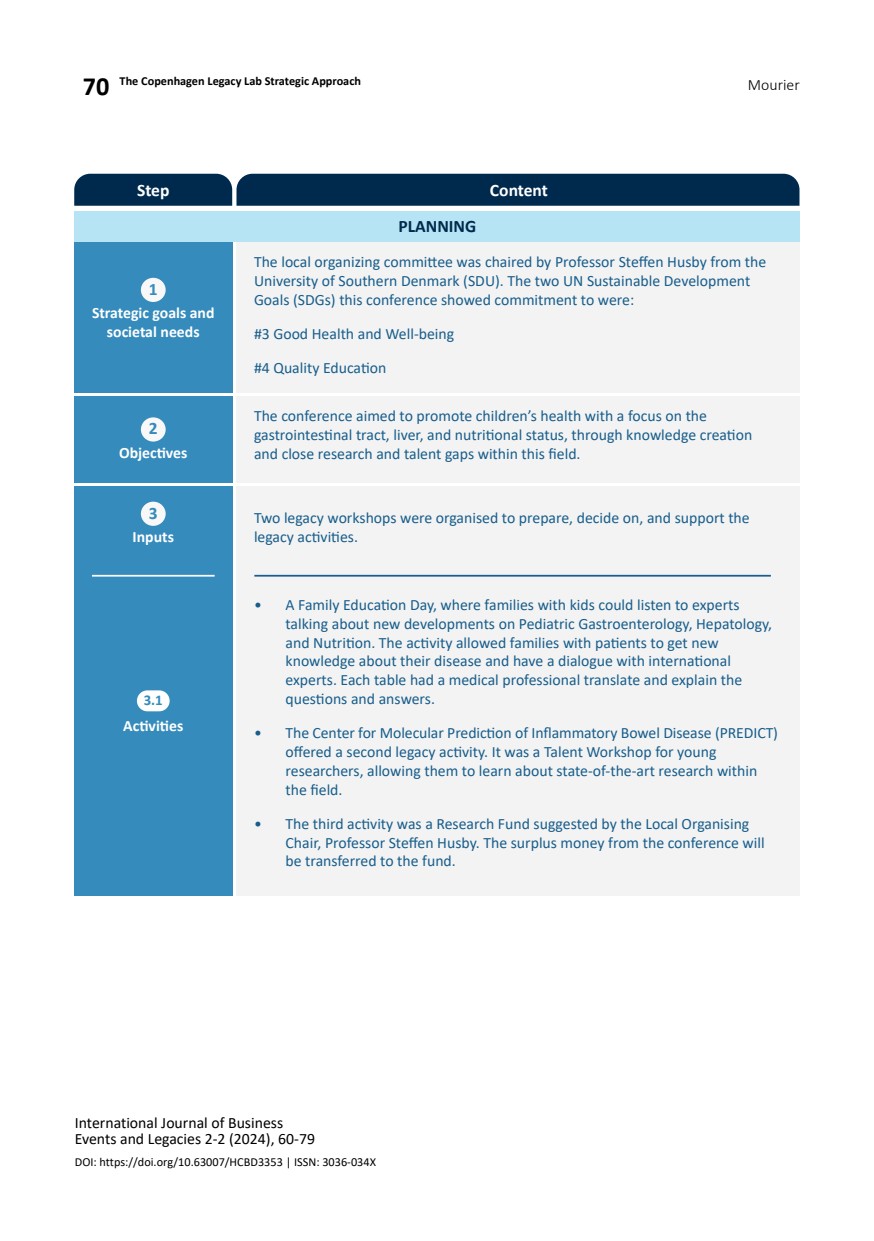
<style>
.page{position:relative;width:874px;height:1241px;background:#fff}
.page>*{position:absolute;margin:0;border:0;box-sizing:border-box;transform-origin:0 0}
.t1{font:700 17.5px "Calibri";color:#fff}
.t2{font:700 17.5px "Calibri";color:#002a4d}
.t3{font:700 17.5px "Calibri";color:#348bbc}
.t4{font:15.75px/18.9px "Calibri";color:#185d8c}
.t5{font:15.75px/15.8px "Calibri";color:#000}
.t6{font:700 15.75px/18.9px "Calibri";color:#fff;text-align:center}
.t7{font:300 15.75px "Calibri";color:#000}
.t8{font:700 14.88px "Calibri";color:#348bbc}
.t9{font:12.25px "Calibri";color:#000}
.t10{font:700 12.25px "Calibri";color:#000}
.s1{font-size:26.25px}
</style>
<div class="page">
<div style="left:74px;top:211px;width:725px;height:31px;background:#b7e4f4"></div>
<div style="left:236px;top:242px;width:563px;height:151px;background:#f2f3f2"></div>
<div style="left:236px;top:396px;width:563px;height:87px;background:#f2f3f2"></div>
<div style="left:236px;top:486px;width:563px;height:409px;background:#f2f3f2"></div>
<div style="left:74px;top:242px;width:158px;height:151px;background:#348bbc"></div>
<div style="left:74px;top:396px;width:158px;height:87px;background:#348bbc"></div>
<div style="left:74px;top:486px;width:158px;height:409px;background:#348bbc"></div>
<div style="left:141px;top:278px;width:25px;height:24px;background:#f8f8f9;border-radius:50%"></div>
<div style="left:141px;top:417px;width:25px;height:24px;background:#f8f8f9;border-radius:50%"></div>
<div style="left:141px;top:501px;width:25px;height:25px;background:#f8f8f9;border-radius:50%"></div>
<hr style="left:92px;top:574px;width:122px;height:2px;background:#fff">
<hr style="left:254px;top:574px;width:516px;height:2px;background:#185d8c">
<div style="left:74px;top:174px;width:725px;height:32px;background:#002a4d"></div>
<div style="left:137px;top:690px;width:32px;height:21px;background:#fff;border-radius:10px"></div>
<p class="t10" style="left:83px;top:75px;width:279px"><span class="s1">70</span> The Copenhagen Legacy Lab Strategic Approach</p>
<p class="t7" style="left:747px;top:78px;width:53px">Mourier</p>
<p class="t1" style="left:137px;top:182px;width:34px">Step</p>
<p class="t1" style="left:489px;top:182px;width:59px">Content</p>
<p class="t3" style="left:149px;top:282px;width:10px">1</p>
<p class="t6" style="left:92px;top:305px;width:124px">Strategic goals and societal needs</p>
<p class="t3" style="left:149px;top:421px;width:10px">2</p>
<p class="t6" style="left:119px;top:444px;width:70px">Objectives</p>
<p class="t3" style="left:149px;top:505px;width:10px">3</p>
<p class="t6" style="left:132px;top:528px;width:43px">Inputs</p>
<p class="t8" style="left:144px;top:693px;width:21px">3.1</p>
<p class="t6" style="left:123px;top:717px;width:62px">Activities</p>
<p class="t2" style="left:398px;top:219px;width:79px">PLANNING</p>
<p class="t4" style="left:254px;top:254px;width:513px">The local organizing committee was chaired by Professor Steffen Husby from the<br>University of Southern Denmark (SDU). The two UN Sustainable Development<br>Goals (SDGs) this conference showed commitment to were:</p>
<p class="t4" style="left:254px;top:318px;width:202px;line-height:33.8px">#3 Good Health and Well-being #4 Quality Education</p>
<p class="t4" style="left:254px;top:408px;width:499px">The conference aimed to promote children’s health with a focus on the gastrointestinal tract, liver, and nutritional status, through knowledge creation and close research and talent gaps within this field.</p>
<p class="t4" style="left:254px;top:509px;width:497px">Two legacy workshops were organised to prepare, decide on, and support the legacy activities.</p>
<p class="t4" style="left:285px;top:596px;width:488px;text-indent:-32px">• A Family Education Day, where families with kids could listen to experts talking about new developments on Pediatric Gastroenterology, Hepatology, and Nutrition. The activity allowed families with patients to get new knowledge about their disease and have a dialogue with international experts. Each table had a medical professional translate and explain the questions and answers.</p>
<p class="t4" style="left:285px;top:724px;width:494px;text-indent:-32px">• The Center for Molecular Prediction of Inflammatory Bowel Disease (PREDICT) offered a second legacy activity. It was a Talent Workshop for young researchers, allowing them to learn about state-of-the-art research within the field.</p>
<p class="t4" style="left:285px;top:815px;width:480px;text-indent:-32px">• The third activity was a Research Fund suggested by the Local Organising<br>Chair, Professor Steffen Husby. The surplus money from the conference will be transferred to the fund.</p>
<p class="t5" style="left:75px;top:1116px;width:241px">International Journal of Business<br>Events and Legacies 2-2 (2024), 60-79</p>
<p class="t9" style="left:75px;top:1156px;width:302px">DOI: https://doi.org/10.63007/HCBD3353 | ISSN: 3036-034X</p>
</div>
